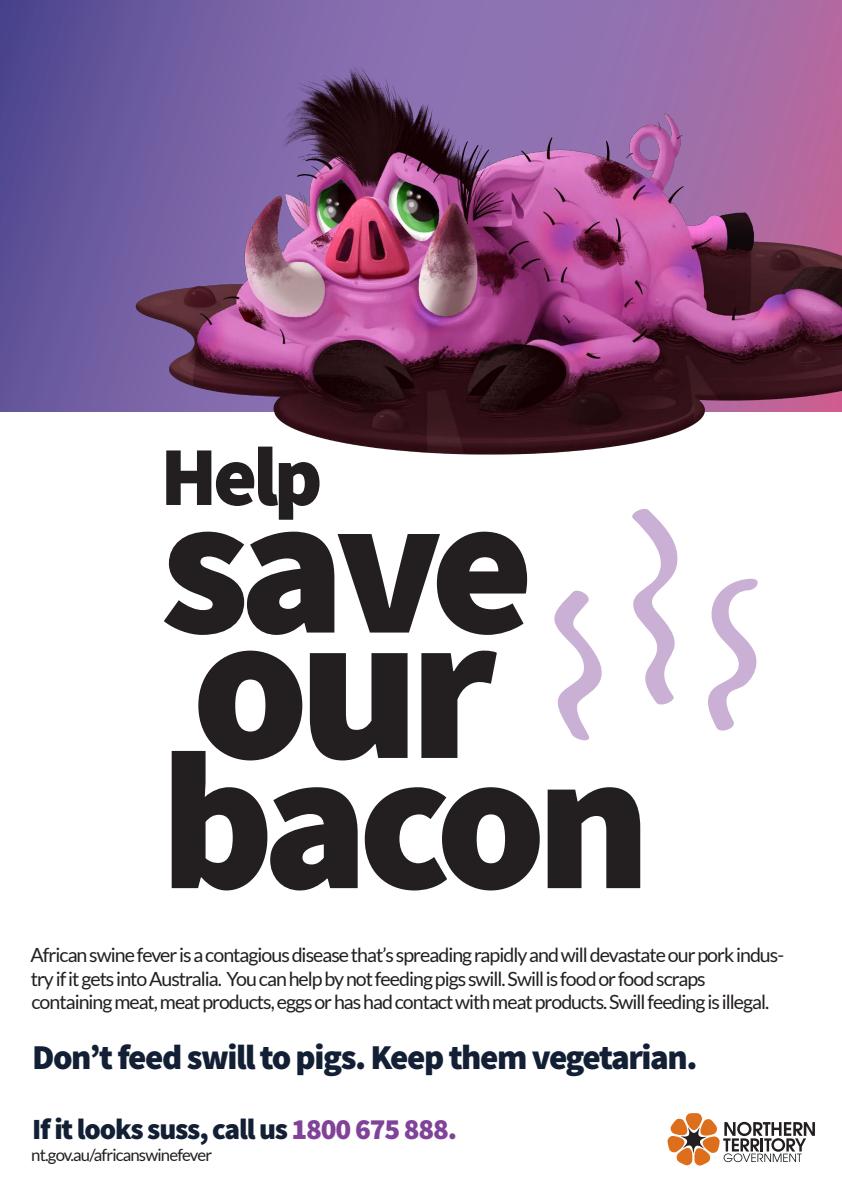
<style>
.page{position:relative;width:842px;height:1191px;background:#fff}
.page>*{position:absolute;margin:0;border:0;box-sizing:border-box;transform-origin:0 0}
.t1{font:900 209.6px "Source Sans Pro";color:#231f20}
.t2{font:900 197px "Source Sans Pro";letter-spacing:-.05em;color:#231f20}
.t3{font:900 83.8px "Source Sans Pro";color:#231f20}
.t4{font:900 34.9px "Source Sans Pro";letter-spacing:-.04em;color:#131f35}
.t5{font:900 29.3px "Source Sans Pro";letter-spacing:-.04em;color:#131f35}
.t6{font:19.6px/23.5px "Lato";letter-spacing:-.05em;color:#231f20}
.t7{font:16.8px "Lato";letter-spacing:-.05em;color:#231f20}
.s1{color:#814399}
</style>
<div class="page">
<svg style="left:0;top:0;width:842px;height:411px;background:#705c9f"></svg>
<img style="left:129px;top:40px;width:713px;height:415px">
<svg style="left:667px;top:1113px;width:148px;height:53px"></svg>
<svg style="left:554px;top:590px;width:48px;height:151px"></svg>
<svg style="left:632px;top:509px;width:46px;height:196px"></svg>
<svg style="left:708px;top:578px;width:50px;height:153px"></svg>
<p class="t3" style="left:160px;top:419px;width:164px">Help</p>
<p class="t2" style="left:160px;top:431px;width:375px">save</p>
<p class="t1" style="left:192px;top:543px;width:307px">our</p>
<p class="t2" style="left:160px;top:686px;width:492px">bacon</p>
<p class="t6" style="left:31px;top:943px;width:755px">African swine fever is a contagious disease that’s spreading rapidly and will devastate our pork indus&shy;try if it gets into Australia. You can help by not feeding pigs swill. Swill is food or food scraps containing meat, meat products, eggs or has had contact with meat products. Swill feeding is illegal.</p>
<p class="t4" style="left:32px;top:1033px;width:667px">Don’t feed swill to pigs. Keep them vegetarian.</p>
<p class="t5" style="left:32px;top:1109px;width:426px">If it looks suss, call us <span class="s1">1800 675 888.</span></p>
<p class="t7" style="left:31px;top:1146px;width:182px">nt.gov.au/africanswinefever</p>
</div>
